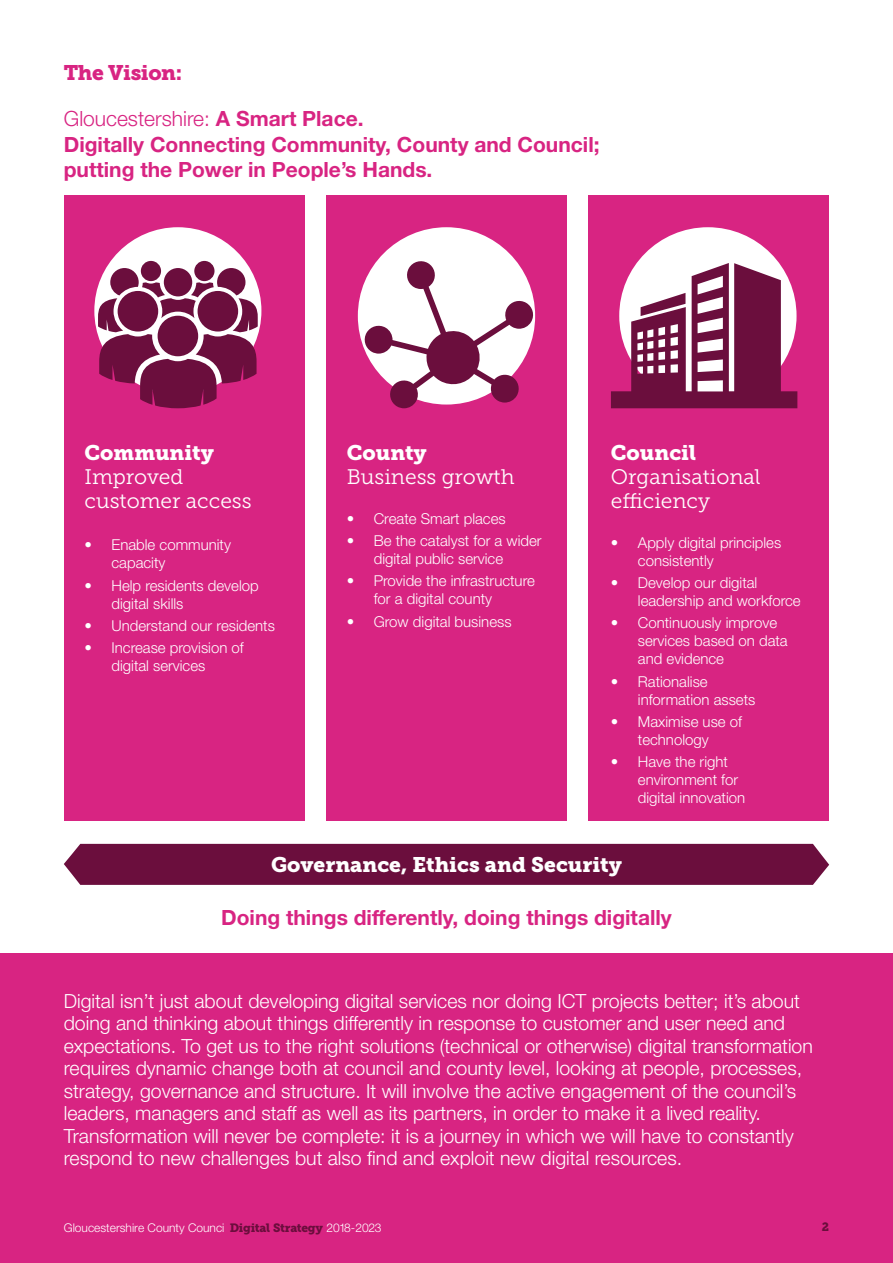
<style>
.page{position:relative;width:893px;height:1263px;background:#fff}
.page>*{position:absolute;margin:0;border:0;box-sizing:border-box;transform-origin:0 0}
.t1{font:700 21px/25.2px "Helvetica Neue";color:#d82482}
.t2{font:21px/24px "Museo Slab 300";color:#fff}
.t3{font:21px "Museo Slab 900";color:#fff}
.t4{font:21px "Museo Slab 900";letter-spacing:-.02em;color:#d82482}
.t5{font:300 19.5px/22.5px "Helvetica Neue";color:#fff}
.t6{font:300 15px/18px "Helvetica Neue";color:#fff}
.t7{font:300 12px "Helvetica Neue";color:#fff}
.t8{font:12px "Museo Slab 900";color:#6b0e3d}
.s1{font-weight:300}
.s2{color:#d82482}
.s3{font-family:"Museo Slab 900";font-weight:400;color:#6b0e3d}
</style>
<div class="page">
<div style="left:0;top:954px;width:893px;height:309px;background:#d82482"></div>
<div style="left:64px;top:844px;width:765px;height:41px;background:#6b0e3d"></div>
<div style="left:588px;top:195px;width:241px;height:626px;background:#d82482"></div>
<div style="left:619px;top:227px;width:177px;height:177px;background:#fff;border-radius:50%"></div>
<svg style="left:611px;top:263px;width:186px;height:145px"></svg>
<div style="left:64px;top:195px;width:241px;height:626px;background:#d82482"></div>
<div style="left:94px;top:227px;width:167px;height:167px;background:#fff;border-radius:50%"></div>
<svg style="left:98px;top:261px;width:160px;height:147px"></svg>
<div style="left:326px;top:195px;width:241px;height:626px;background:#d82482"></div>
<div style="left:358px;top:227px;width:177px;height:177px;background:#fff;border-radius:50%"></div>
<svg style="left:363px;top:259px;width:172px;height:149px"></svg>
<p class="t4" style="left:64px;top:60px;width:120px">The Vision:</p>
<p class="t1" style="left:64px;top:106px;width:537px"><span class="s1">Gloucestershire:</span> A Smart Place.<br>Digitally Connecting Community, County and Council; putting the Power in People’s Hands.</p>
<p class="t3" style="left:85px;top:441px;width:131px">Community</p>
<p class="t2" style="left:85px;top:465px;width:169px">Improved customer access</p>
<p class="t6" style="left:112px;top:536px;width:121px;text-indent:-27px">• Enable community capacity</p>
<p class="t6" style="left:112px;top:576px;width:149px;text-indent:-27px">• Help residents develop digital skills</p>
<p class="t6" style="left:85px;top:616px;width:192px">• Understand our residents</p>
<p class="t6" style="left:112px;top:638px;width:134px;text-indent:-27px">• Increase provision of digital services</p>
<p class="t3" style="left:347px;top:441px;width:82px">County</p>
<p class="t2" style="left:347px;top:465px;width:169px">Business growth</p>
<p class="t6" style="left:347px;top:509px;width:161px">• Create Smart places</p>
<p class="t6" style="left:374px;top:531px;width:169px;text-indent:-27px">• Be the catalyst for a wider digital public service</p>
<p class="t6" style="left:374px;top:572px;width:163px;text-indent:-27px">• Provide the infrastructure for a digital county</p>
<p class="t6" style="left:347px;top:612px;width:166px">• Grow digital business</p>
<p class="t3" style="left:611px;top:441px;width:87px">Council</p>
<p class="t2" style="left:611px;top:465px;width:151px">Organisational efficiency</p>
<p class="t6" style="left:638px;top:533px;width:145px;text-indent:-27px">• Apply digital principles consistently</p>
<p class="t6" style="left:638px;top:573px;width:164px;text-indent:-27px">• Develop our digital leadership and workforce</p>
<p class="t6" style="left:638px;top:614px;width:151px;text-indent:-27px">• Continuously improve services based on data and evidence</p>
<p class="t6" style="left:638px;top:672px;width:119px;text-indent:-27px">• Rationalise information assets</p>
<p class="t6" style="left:611px;top:712px;width:133px;text-align:center">• Maximise use of technology</p>
<p class="t6" style="left:638px;top:752px;width:109px;text-indent:-27px">• Have the right environment for digital innovation</p>
<p class="t3" style="left:271px;top:853px;width:352px">Governance, Ethics and Security</p>
<p class="t1" style="left:221px;top:905px;width:452px">Doing things differently, doing things digitally</p>
<p class="t5" style="left:64px;top:989px;width:751px">Digital isn’t just about developing digital services nor doing ICT projects better; it’s about doing and thinking about things differently in response to customer and user need and expectations. To get us to the right solutions (technical or otherwise) digital transformation requires dynamic change both at council and county level, looking at people, processes, strategy, governance and structure. It will involve the active engagement of the council’s leaders, managers and staff as well as its partners, in order to make it a lived reality.<br>Transformation will never be complete: it is a journey in which we will have to constantly respond to new challenges but also find and exploit new digital resources.</p>
<p class="t7" style="left:64px;top:1220px;width:319px">Gloucestershire County Counci<span class="s2">l</span> <span class="s3">Digital Strategy</span> 2018-2023</p>
<p class="t8" style="left:822px;top:1220px;width:9px">2</p>
</div>
